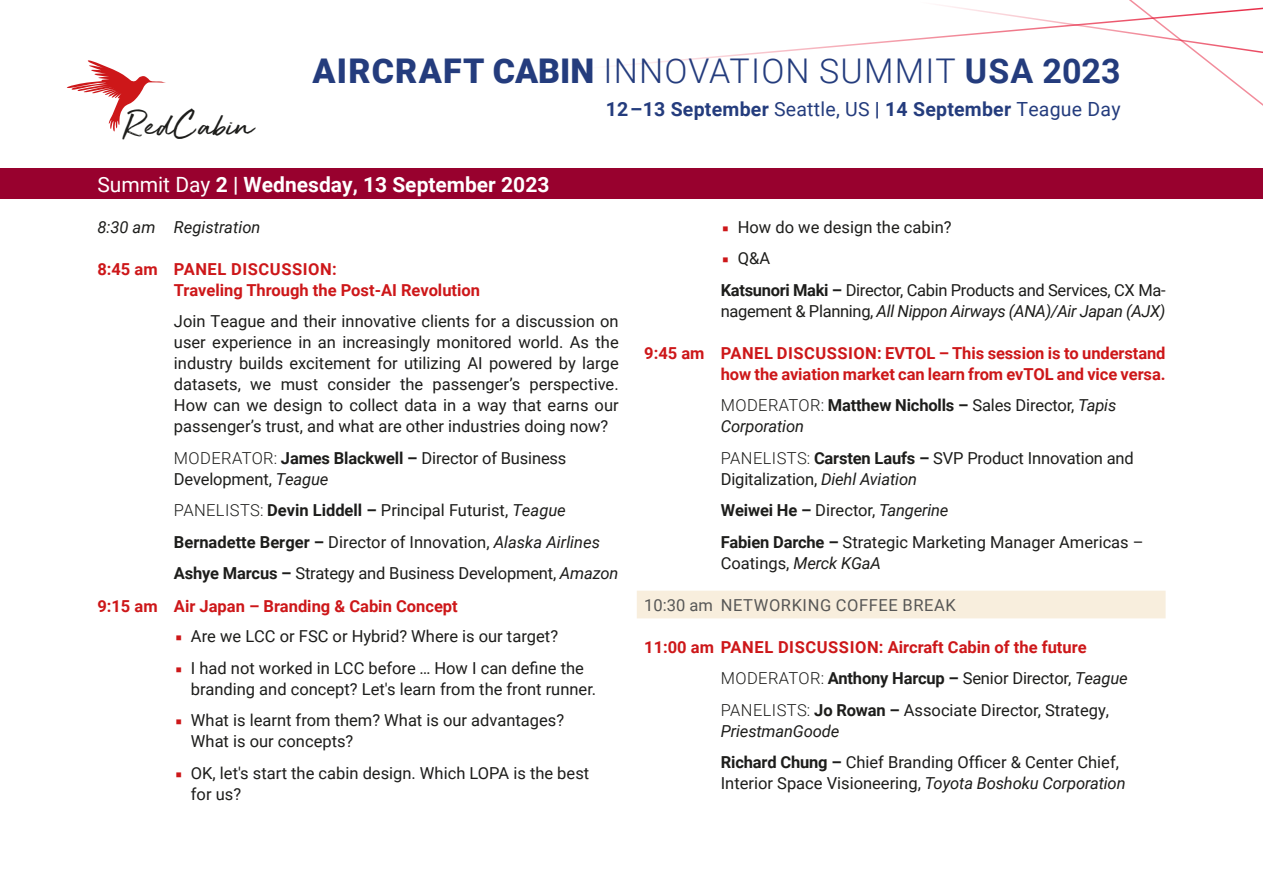
<style>
.page{position:relative;width:1263px;height:893px;background:#fff}
.page>*{position:absolute;margin:0;border:0;box-sizing:border-box;transform-origin:0 0}
.t1{font:37.2px "Golden Plains";color:#1d1d1b}
.t2{font:300 34.05px "Roboto";letter-spacing:.035em;color:#243c7d}
.t3{font:700 21px "Roboto";color:#fff}
.t4{font:700 19.5px "Roboto";letter-spacing:.01em;color:#243c7d}
.t5{font:16.5px/21px "Roboto";color:#1d1d1b}
.t6{font:700 16.5px/21px "Roboto";color:#cd1719}
.t7{font:16.5px/21px "Roboto";letter-spacing:-.02em;color:#1d1d1b}
.t8{font:700 16.5px/21px "Roboto";letter-spacing:-.01em;color:#1d1d1b}
.Balken_Gold{font:16.5px "Roboto";letter-spacing:.035em;color:#575756}
.t9{font:italic 16.5px "Roboto";color:#1d1d1b}
.s1{font-weight:900}
.s2{font-weight:700}
.s3{font-weight:400}
.s4{font-weight:300}
.s5{font-style:italic}
.s6{font-family:"Minion Pro";color:#cd1719}
.s7{font-weight:400;font-style:italic}
</style>
<div class="page">
<svg style="left:617px;top:49px;width:175px;height:17px"></svg>
<svg style="left:792px;top:0;width:471px;height:106px"></svg>
<svg style="left:66px;top:60px;width:100px;height:72px"></svg>
<div style="left:637px;top:591px;width:528px;height:27px;background:#f8eedd"></div>
<div style="left:0;top:169px;width:1263px;height:30px;background:#98012e"></div>
<h1 class="t1" style="left:125px;top:106px;width:130px">RedCabin</h1>
<h2 class="t2" style="left:313px;top:47px;width:809px"><span class="s1">AIRCRAFT CABIN</span> INNOVATION SUMMIT <span class="s2">USA 2023</span></h2>
<p class="t4" style="left:606px;top:95px;width:516px">12–13 September <span class="s3">Seattle, US</span> | 14 September <span class="s3">Teague Day</span></p>
<p class="t3" style="left:97px;top:170px;width:454px"><span class="s3">Summit Day</span> 2 | Wednesday, 13 September 2023</p>
<p class="t9" style="left:97px;top:215px;width:165px">8:30 am Registration</p>
<p class="t6" style="left:174px;top:258px;width:308px;text-indent:-77px">8:45 am PANEL DISCUSSION:<br>Traveling Through the Post-AI Revolution</p>
<p class="t5" style="left:174px;top:310px;width:446px;text-align:justify">Join Teague and their innovative clients for a discussion on user experience in an increasingly monitored world. As the industry builds excitement for utilizing AI powered by large datasets, we must consider the passenger’s perspective.<br>How can we design to collect data in a way that earns our passenger’s trust, and what are other industries doing now?</p>
<p class="t5" style="left:174px;top:447px;width:394px"><span class="s4">MODERATOR:</span> <span class="s2">James Blackwell –</span> Director of Business<br>Development, <span class="s5">Teague</span></p>
<p class="t5" style="left:174px;top:499px;width:393px"><span class="s4">PANELISTS:</span> <span class="s2">Devin Liddell –</span> Principal Futurist, <span class="s5">Teague</span></p>
<p class="t5" style="left:174px;top:531px;width:428px"><span class="s2">Bernadette Berger –</span> Director of Innovation, <span class="s5">Alaska Airlines</span></p>
<p class="t5" style="left:174px;top:562px;width:446px"><span class="s2">Ashye Marcus –</span> Strategy and Business Development, <span class="s5">Amazon</span></p>
<p class="t6" style="left:97px;top:595px;width:362px">9:15 am Air Japan – Branding &amp; Cabin Concept</p>
<p class="t5" style="left:175px;top:625px;width:384px"><span class="s6">■</span> Are we LCC or FSC or Hybrid? Where is our target?</p>
<p class="t5" style="left:191px;top:657px;width:407px;text-indent:-16px"><span class="s6">■</span> I had not worked in LCC before … How I can define the branding and concept? Let's learn from the front runner.</p>
<p class="t5" style="left:191px;top:709px;width:375px;text-indent:-16px"><span class="s6">■</span> What is learnt from them? What is our advantages?<br>What is our concepts?</p>
<p class="t5" style="left:191px;top:762px;width:400px;text-indent:-16px"><span class="s6">■</span> OK, let's start the cabin design. Which LOPA is the best for us?</p>
<p class="t5" style="left:722px;top:216px;width:231px"><span class="s6">■</span> How do we design the cabin?</p>
<p class="t5" style="left:722px;top:247px;width:49px"><span class="s6">■</span> Q&amp;A</p>
<p class="t7" style="left:721px;top:279px;width:446px"><span class="s2">Katsunori Maki –</span> Director, Cabin Products and Services, CX Ma&shy;nagement &amp; Planning, <span class="s5">All Nippon Airways (ANA)/Air Japan (AJX)</span></p>
<p class="t6" style="left:644px;top:342px;width:523px;text-align:right">9:45 am PANEL DISCUSSION: EVTOL – This session is to understand how the aviation market can learn from evTOL and vice versa.</p>
<p class="t8" style="left:721px;top:394px;width:397px"><span class="s4">MODERATOR:</span> Matthew Nicholls – <span class="s3">Sales Director,</span> <span class="s7">Tapis<br>Corporation</span></p>
<p class="t5" style="left:721px;top:447px;width:415px"><span class="s4">PANELISTS:</span> <span class="s2">Carsten Laufs –</span> SVP Product Innovation and<br>Digitalization, <span class="s5">Diehl Aviation</span></p>
<p class="t8" style="left:721px;top:499px;width:229px">Weiwei He – <span class="s3">Director,</span> <span class="s7">Tangerine</span></p>
<p class="t5" style="left:721px;top:531px;width:424px"><span class="s2">Fabien Darche –</span> Strategic Marketing Manager Americas –<br>Coatings, <span class="s5">Merck KGaA</span></p>
<p class="Balken_Gold" style="left:644px;top:593px;width:313px">10:30 am NETWORKING COFFEE BREAK</p>
<p class="t6" style="left:644px;top:636px;width:444px">11:00 am PANEL DISCUSSION: Aircraft Cabin of the future</p>
<p class="t5" style="left:721px;top:667px;width:408px"><span class="s4">MODERATOR:</span> <span class="s2">Anthony Harcup –</span> Senior Director, <span class="s5">Teague</span></p>
<p class="t5" style="left:721px;top:699px;width:390px"><span class="s4">PANELISTS:</span> <span class="s2">Jo Rowan –</span> Associate Director, Strategy,<br><span class="s5">PriestmanGoode</span></p>
<p class="t5" style="left:721px;top:751px;width:400px"><span class="s2">Richard Chung –</span> Chief Branding Officer &amp; Center Chief,</p>
<p class="t5" style="left:721px;top:772px;width:406px">Interior Space Visioneering, <span class="s5">Toyota Boshoku Corporation</span></p>
</div>
